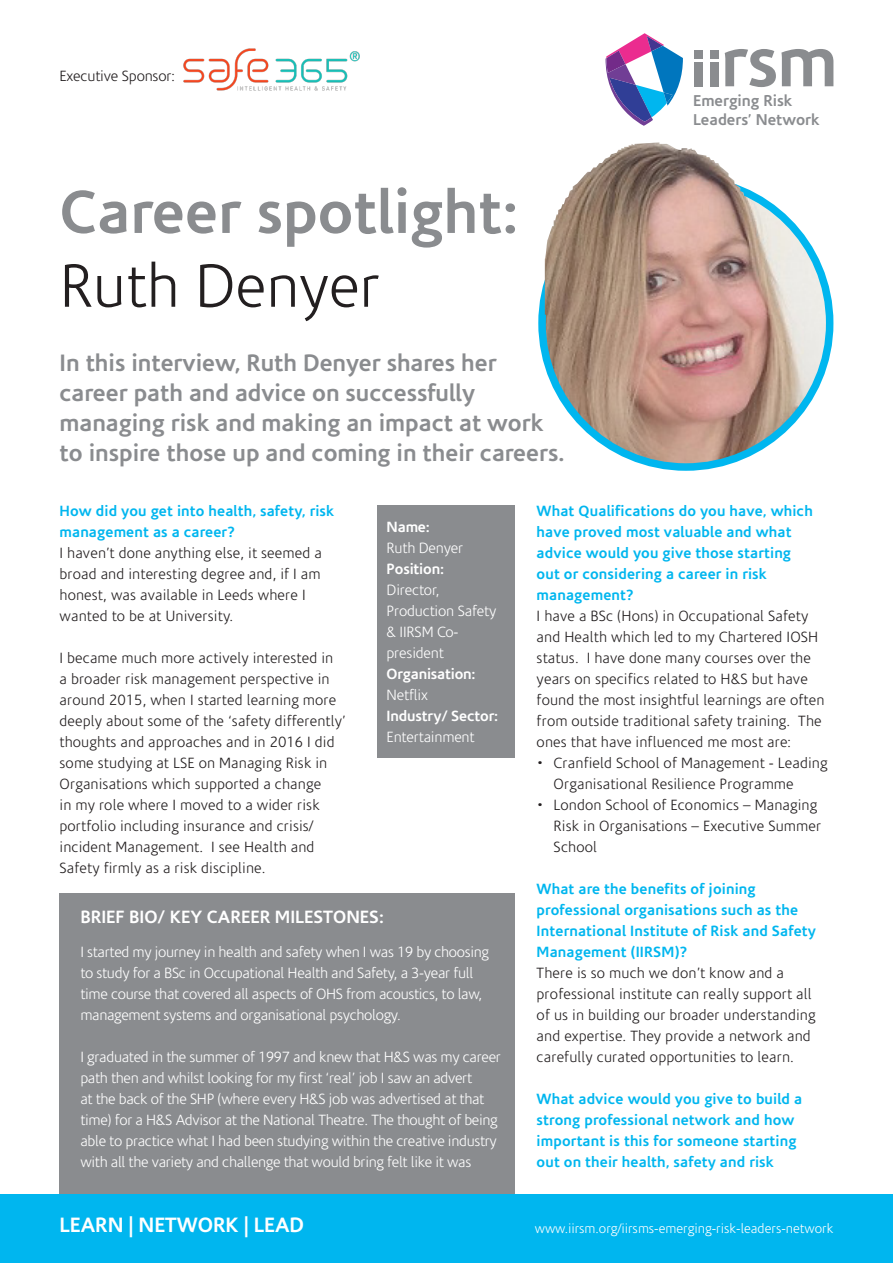
<style>
.page{position:relative;width:893px;height:1263px;background:#fff}
.page>*{position:absolute;margin:0;border:0;box-sizing:border-box;transform-origin:0 0}
.t1{font:700 61.5px "Corisande";color:#8a8c8f}
.t2{font:300 61.5px "Corisande";color:#231f20}
.t3{font:700 24px/30px "Corisande";color:#8a8c8f}
.t4{font:700 21px "Corisande";color:#fff}
.t5{font:700 18px "Corisande";color:#fff}
.t6{font:700 15.9px "Corisande";color:#8a8c8f}
.t7{font:300 15px/21px "Corisande";letter-spacing:.01em;color:#231f20}
.t8{font:300 15px/21px "Corisande";letter-spacing:-.02em;color:#fff}
.t9{font:700 15px/21px "Corisande";letter-spacing:.01em;color:#00b6ef}
.t10{font:700 15px "Corisande";letter-spacing:-.01em;color:#fff}
.t11{font:300 15px "Corisande";letter-spacing:-.01em;color:#231f20}
.t12{font:300 13.5px "Corisande";color:#fff}
</style>
<div class="page">
<div style="left:60px;top:893px;width:455px;height:303px;background:#8a8c8f"></div>
<svg style="left:725px;top:49px;width:108px;height:38px"></svg>
<div style="left:710px;top:50px;width:8px;height:8px;background:#8a8c8f"></div>
<div style="left:710px;top:62px;width:8px;height:24px;background:#8a8c8f"></div>
<div style="left:694px;top:62px;width:9px;height:24px;background:#8a8c8f"></div>
<div style="left:694px;top:50px;width:9px;height:8px;background:#8a8c8f"></div>
<svg style="left:605px;top:33px;width:78px;height:93px"></svg>
<div style="left:0;top:1195px;width:893px;height:68px;background:#00b6ef"></div>
<div style="left:378px;top:505px;width:137px;height:252px;background:#8a8c8f"></div>
<img style="left:547px;top:210px;width:283px;height:257px">
<div style="left:538px;top:176px;width:295px;height:295px;border:8px solid #00b6ef;border-radius:50%"></div>
<img style="left:183px;top:48px;width:177px;height:43px">
<img style="left:545px;top:142px;width:236px;height:173px">
<p class="t11" style="left:60px;top:68px;width:117px">Executive Sponsor:</p>
<p class="t1" style="left:60px;top:176px;width:461px">Career spotlight:</p>
<p class="t2" style="left:60px;top:254px;width:323px">Ruth Denyer</p>
<p class="t3" style="left:60px;top:348px;width:506px">In this interview, Ruth Denyer shares her career path and advice on successfully managing risk and making an impact at work to inspire those up and coming in their careers.</p>
<p class="t6" style="left:693px;top:92px;width:101px">Emerging Risk</p>
<p class="t6" style="left:693px;top:111px;width:128px">Leaders’ Network</p>
<p class="t9" style="left:60px;top:501px;width:276px">How did you get into health, safety, risk management as a career?</p>
<p class="t7" style="left:60px;top:543px;width:264px">I haven’t done anything else, it seemed a broad and interesting degree and, if I am honest, was available in Leeds where I wanted to be at University.</p>
<p class="t7" style="left:60px;top:648px;width:288px">I became much more actively interested in<br>a broader risk management perspective in around 2015, when I started learning more deeply about some of the ‘safety differently’ thoughts and approaches and in 2016 I did some studying at LSE on Managing Risk in Organisations which supported a change<br>in my role where I moved to a wider risk portfolio including insurance and crisis/ incident Management. I see Health and Safety firmly as a risk discipline.</p>
<p class="t10" style="left:387px;top:518px;width:45px">Name:</p>
<p class="t8" style="left:387px;top:538px;width:78px">Ruth Denyer</p>
<p class="t10" style="left:387px;top:560px;width:59px">Position:</p>
<p class="t8" style="left:387px;top:580px;width:111px">Director,<br>Production Safety &amp; IIRSM Co&shy;president</p>
<p class="t10" style="left:387px;top:665px;width:91px">Organisation:</p>
<p class="t8" style="left:387px;top:685px;width:43px">Netflix</p>
<p class="t10" style="left:387px;top:707px;width:113px">Industry/ Sector:</p>
<p class="t8" style="left:387px;top:727px;width:90px">Entertainment</p>
<p class="t5" style="left:80px;top:906px;width:305px">BRIEF BIO/ KEY CAREER MILESTONES:</p>
<p class="t8" style="left:80px;top:942px;width:410px">I started my journey in health and safety when I was 19 by choosing to study for a BSc in Occupational Health and Safety, a 3-year full time course that covered all aspects of OHS from acoustics, to law, management systems and organisational psychology.</p>
<p class="t8" style="left:80px;top:1047px;width:422px">I graduated in the summer of 1997 and knew that H&amp;S was my career path then and whilst looking for my first ‘real’ job I saw an advert<br>at the back of the SHP (where every H&amp;S job was advertised at that time) for a H&amp;S Advisor at the National Theatre. The thought of being able to practice what I had been studying within the creative industry with all the variety and challenge that would bring felt like it was</p>
<p class="t9" style="left:537px;top:501px;width:278px">What Qualifications do you have, which have proved most valuable and what advice would you give those starting out or considering a career in risk management?</p>
<p class="t7" style="left:537px;top:606px;width:289px">I have a BSc (Hons) in Occupational Safety and Health which led to my Chartered IOSH status. I have done many courses over the years on specifics related to H&amp;S but have found the most insightful learnings are often from outside traditional safety training. The ones that have influenced me most are:</p>
<p class="t7" style="left:554px;top:753px;width:275px;text-indent:-17px">• Cranfield School of Management - Leading<br>Organisational Resilience Programme</p>
<p class="t7" style="left:554px;top:795px;width:269px;text-indent:-17px">• London School of Economics – Managing<br>Risk in Organisations – Executive Summer<br>School</p>
<p class="t9" style="left:537px;top:879px;width:281px">What are the benefits of joining professional organisations such as the International Institute of Risk and Safety Management (IIRSM)?</p>
<p class="t7" style="left:537px;top:963px;width:280px">There is so much we don’t know and a professional institute can really support all of us in building our broader understanding and expertise. They provide a network and carefully curated opportunities to learn.</p>
<p class="t9" style="left:537px;top:1089px;width:267px">What advice would you give to build a strong professional network and how important is this for someone starting out on their health, safety and risk</p>
<p class="t4" style="left:60px;top:1213px;width:246px">LEARN | NETWORK | LEAD</p>
<p class="t12" style="left:535px;top:1221px;width:300px">www.iirsm.org/iirsms-emerging-risk-leaders-network</p>
</div>
